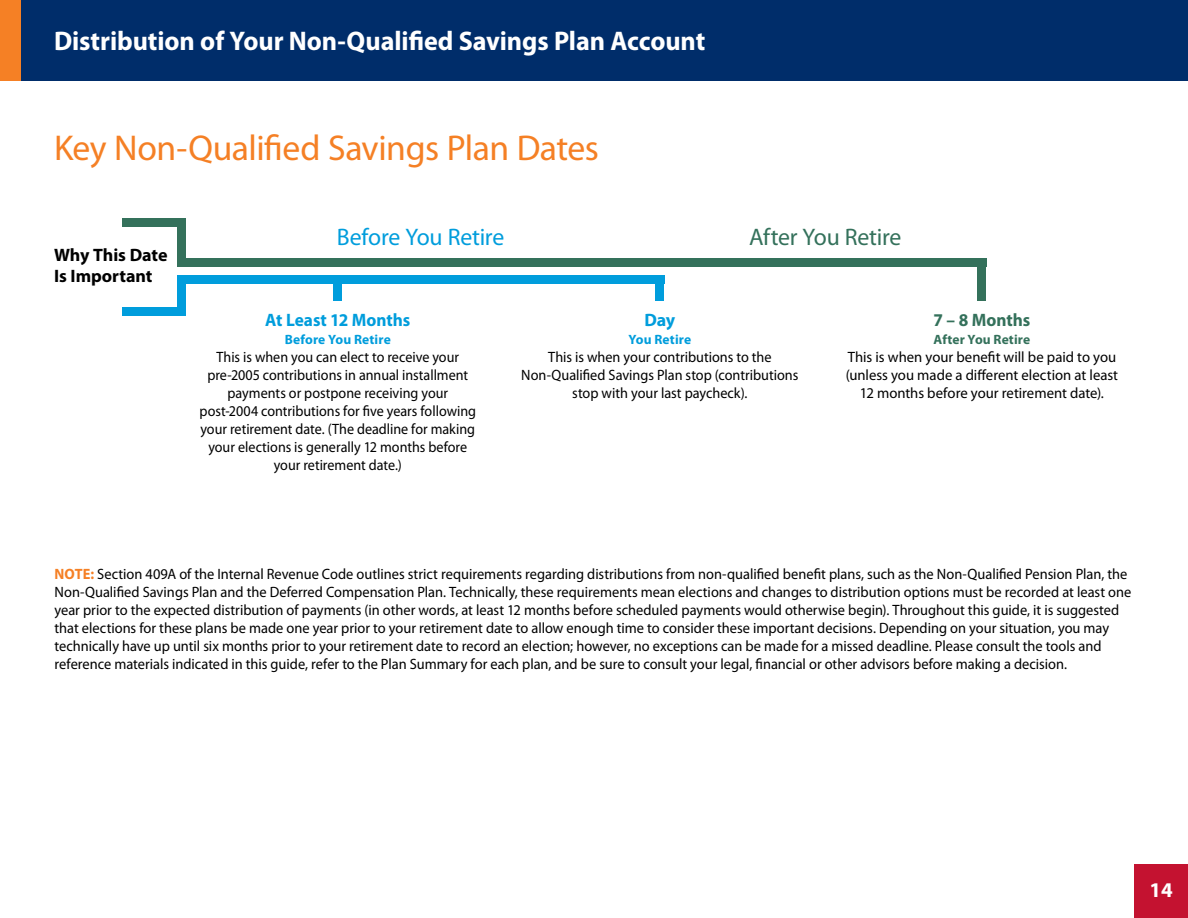
<style>
.page{position:relative;width:1188px;height:918px;background:#fff}
.page>*{position:absolute;margin:0;border:0;box-sizing:border-box;transform-origin:0 0}
.t1{font:36px "Myriad Pro";letter-spacing:-.015em;color:#f58025}
.t2{font:700 27px "Myriad Pro";letter-spacing:-.005em;color:#fff}
.t3{font:24px "Myriad Pro";letter-spacing:-.01em;color:#009ddc}
.t4{font:24px "Myriad Pro";letter-spacing:-.01em;color:#34715b}
.t5{font:700 21px "Myriad Pro";color:#fff}
.t6{font:700 18px/21px "Myriad Pro";color:#000}
.t7{font:700 18px "Myriad Pro";letter-spacing:-.005em;color:#009ddc;scale:.96 1}
.t8{font:700 18px "Myriad Pro";color:#34715b;scale:.96 1}
.t9{font:700 18px "Myriad Pro";letter-spacing:-.005em;color:#009ddc}
.t10{font:15px/18px "Myriad Pro";color:#000;scale:.96 1}
.t11{font:15px/18px "Myriad Pro";color:#000;text-align:center;scale:.94 1}
.t12{font:15px/18px "Myriad Pro";color:#000;text-align:center}
.t13{font:15px/18px "Myriad Pro";color:#000;text-align:center;scale:.95 1}
.t14{font:700 13.5px "Myriad Pro";letter-spacing:.01em;color:#009ddc}
.t15{font:700 13.5px "Myriad Pro";letter-spacing:.01em;color:#34715b}
.s1{font-weight:700;color:#f58025}
</style>
<div class="page">
<div style="left:0;top:0;width:1188px;height:81px;background:#002d6a"></div>
<div style="left:0;top:0;width:20px;height:81px;background:#f58025"></div>
<div style="left:1134px;top:864px;width:54px;height:54px;background:#c41230"></div>
<div style="left:978px;top:259px;width:8px;height:42px;background:#34715b"></div>
<div style="left:177px;top:275px;width:487px;height:9px;background:#009ddc"></div>
<div style="left:333px;top:279px;width:9px;height:22px;background:#009ddc"></div>
<div style="left:656px;top:279px;width:8px;height:22px;background:#009ddc"></div>
<div style="left:177px;top:258px;width:809px;height:9px;background:#34715b"></div>
<div style="left:177px;top:223px;width:9px;height:40px;background:#34715b"></div>
<div style="left:177px;top:278px;width:9px;height:33px;background:#009ddc"></div>
<div style="left:123px;top:219px;width:63px;height:8px;background:#34715b"></div>
<div style="left:123px;top:307px;width:63px;height:9px;background:#009ddc"></div>
<h2 class="t2" style="left:54px;top:26px;width:653px">Distribution of Your Non-Qualified Savings Plan Account</h2>
<h1 class="t1" style="left:54px;top:128px;width:547px">Key Non-Qualified Savings Plan Dates</h1>
<p class="t6" style="left:54px;top:245px;width:115px">Why This Date<br>Is Important</p>
<h3 class="t3" style="left:337px;top:224px;width:169px">Before You Retire</h3>
<h3 class="t4" style="left:749px;top:224px;width:154px">After You Retire</h3>
<p class="t7" style="left:265px;top:310px;width:153px">At Least 12 Months</p>
<p class="t14" style="left:285px;top:332px;width:108px">Before You Retire</p>
<p class="t11" style="left:200px;top:348px;width:296px">This is when you can elect to receive your pre-2005 contributions in annual installment payments or postpone receiving your post-2004 contributions for five years following your retirement date. (The deadline for making your elections is generally 12 months before your retirement date.)</p>
<p class="t9" style="left:644px;top:310px;width:32px">Day</p>
<p class="t14" style="left:629px;top:332px;width:64px">You Retire</p>
<p class="t13" style="left:521px;top:348px;width:293px">This is when your contributions to the<br>Non-Qualified Savings Plan stop (contributions stop with your last paycheck).</p>
<p class="t8" style="left:934px;top:310px;width:102px">7 – 8 Months</p>
<p class="t15" style="left:934px;top:332px;width:98px">After You Retire</p>
<p class="t12" style="left:846px;top:348px;width:274px">This is when your benefit will be paid to you (unless you made a different election at least<br>12 months before your retirement date).</p>
<p class="t10" style="left:55px;top:565px;width:1123px"><span class="s1">NOTE:</span> Section 409A of the Internal Revenue Code outlines strict requirements regarding distributions from non-qualified benefit plans, such as the Non-Qualified Pension Plan, the Non-Qualified Savings Plan and the Deferred Compensation Plan. Technically, these requirements mean elections and changes to distribution options must be recorded at least one year prior to the expected distribution of payments (in other words, at least 12 months before scheduled payments would otherwise begin). Throughout this guide, it is suggested that elections for these plans be made one year prior to your retirement date to allow enough time to consider these important decisions. Depending on your situation, you may technically have up until six months prior to your retirement date to record an election; however, no exceptions can be made for a missed deadline. Please consult the tools and reference materials indicated in this guide, refer to the Plan Summary for each plan, and be sure to consult your legal, financial or other advisors before making a decision.</p>
<h3 class="t5" style="left:1149px;top:878px;width:25px">14</h3>
</div>
